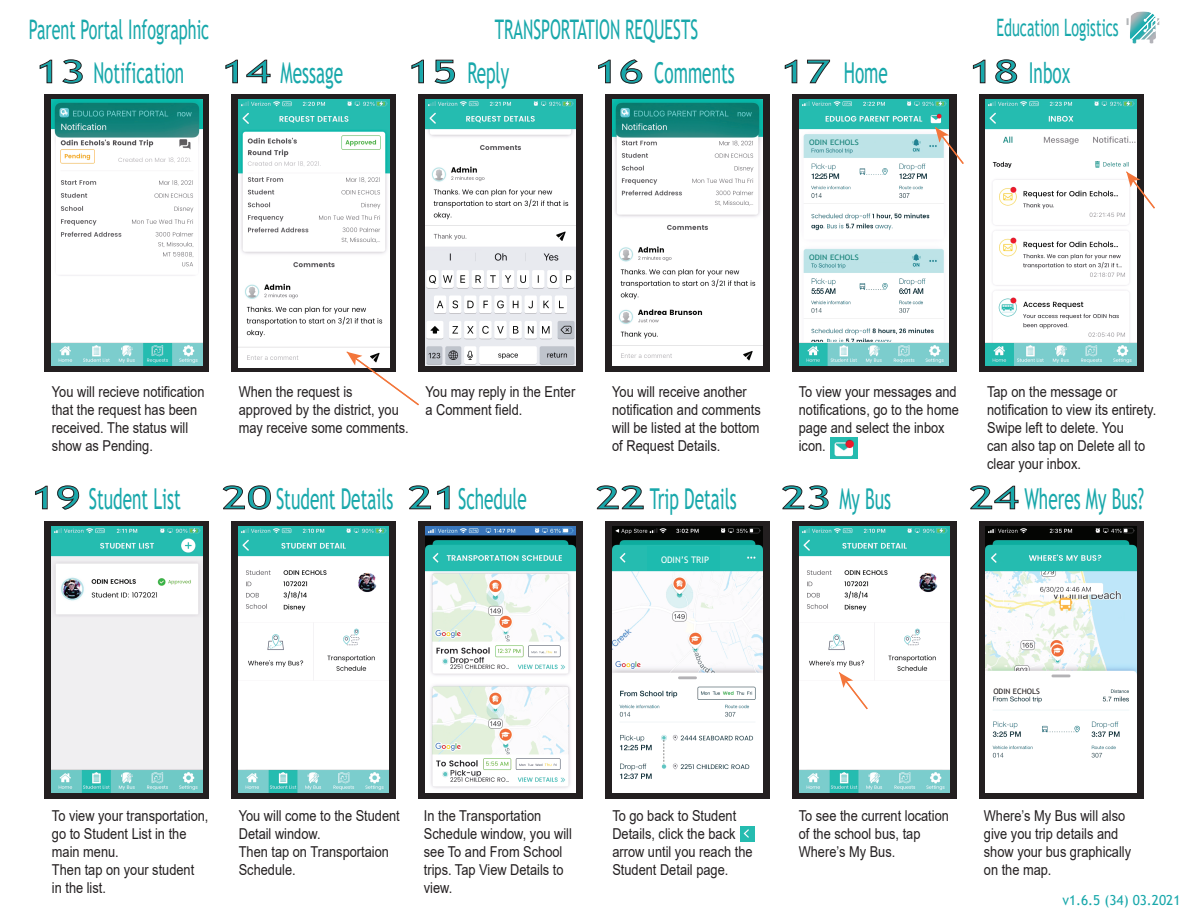
<style>
.page{position:relative;width:1188px;height:918px;background:#fff}
.page>*{position:absolute;margin:0;border:0;box-sizing:border-box;transform-origin:0 0}
.t1{font:28.8px "Trebuchet MS";color:#19a8ab;scale:.6 1}
.t2{font:27px "Trebuchet MS";color:#19a8ab;scale:.6 1}
.t3{font:24px "Trebuchet MS";color:#19a8ab;scale:.6 1}
.t4{font:15px/18px "Arial";color:#231f20;scale:.85 1}
.t5{font:13.8px "Trebuchet MS";color:#19a8ab}
.t6{font:9px "Trebuchet MS";color:#fff}
.t7{font:7.5px "Trebuchet MS";color:#138076;scale:1.1 1}
.t8{font:7.5px "Trebuchet MS";color:#231f20;scale:1.04 1}
.s1{font-size:31.5px}
</style>
<div class="page">
<div style="left:45px;top:94px;width:164px;height:278px;background:#231f20"></div>
<img style="left:1126px;top:12px;width:33px;height:31px">
<svg style="left:39px;top:59px;width:13px;height:25px"></svg>
<svg style="left:62px;top:59px;width:21px;height:25px"></svg>
<svg style="left:596px;top:485px;width:48px;height:25px"></svg>
<svg style="left:408px;top:485px;width:23px;height:25px"></svg>
<svg style="left:437px;top:485px;width:13px;height:25px"></svg>
<svg style="left:598px;top:59px;width:13px;height:25px"></svg>
<svg style="left:620px;top:59px;width:23px;height:25px"></svg>
<svg style="left:411px;top:59px;width:13px;height:25px"></svg>
<svg style="left:434px;top:59px;width:21px;height:25px"></svg>
<svg style="left:225px;top:59px;width:13px;height:25px"></svg>
<svg style="left:246px;top:59px;width:25px;height:25px"></svg>
<svg style="left:222px;top:485px;width:49px;height:25px"></svg>
<svg style="left:35px;top:485px;width:13px;height:25px"></svg>
<svg style="left:57px;top:485px;width:22px;height:25px"></svg>
<svg style="left:785px;top:59px;width:13px;height:25px"></svg>
<svg style="left:807px;top:59px;width:24px;height:25px"></svg>
<svg style="left:973px;top:59px;width:13px;height:25px"></svg>
<svg style="left:995px;top:59px;width:22px;height:25px"></svg>
<svg style="left:782px;top:485px;width:47px;height:25px"></svg>
<svg style="left:970px;top:485px;width:49px;height:25px"></svg>
<div style="left:232px;top:94px;width:164px;height:278px;background:#231f20"></div>
<div style="left:419px;top:94px;width:164px;height:278px;background:#231f20"></div>
<div style="left:605px;top:94px;width:164px;height:278px;background:#231f20"></div>
<div style="left:792px;top:94px;width:164px;height:278px;background:#231f20"></div>
<div style="left:979px;top:94px;width:164px;height:278px;background:#231f20"></div>
<div style="left:45px;top:521px;width:164px;height:278px;background:#231f20"></div>
<div style="left:232px;top:521px;width:164px;height:278px;background:#231f20"></div>
<div style="left:419px;top:521px;width:164px;height:278px;background:#231f20"></div>
<div style="left:605px;top:521px;width:164px;height:278px;background:#231f20"></div>
<div style="left:792px;top:521px;width:164px;height:278px;background:#231f20"></div>
<div style="left:979px;top:521px;width:164px;height:278px;background:#231f20"></div>
<img style="left:740px;top:826px;width:14px;height:16px">
<img style="left:52px;top:100px;width:150px;height:266px">
<img style="left:238px;top:100px;width:151px;height:267px">
<img style="left:426px;top:100px;width:150px;height:266px">
<img style="left:612px;top:100px;width:150px;height:266px">
<img style="left:800px;top:100px;width:148px;height:266px">
<img style="left:831px;top:438px;width:26px;height:21px">
<img style="left:986px;top:100px;width:150px;height:266px">
<img style="left:52px;top:527px;width:150px;height:266px">
<img style="left:426px;top:527px;width:150px;height:266px">
<img style="left:799px;top:526px;width:150px;height:267px">
<div style="left:802px;top:687px;width:144px;height:82px;background:#fff"></div>
<img style="left:239px;top:527px;width:150px;height:266px">
<div style="left:242px;top:684px;width:143px;height:82px;background:#fff"></div>
<img style="left:800px;top:131px;width:148px;height:211px">
<div style="left:804px;top:137px;width:70px;height:10px;background:#bde3e7"></div>
<div style="left:804px;top:252px;width:70px;height:10px;background:#bde3e7"></div>
<img style="left:612px;top:526px;width:150px;height:267px">
<div style="left:648px;top:547px;width:72px;height:24px;background:#1dbbaf"></div>
<svg style="left:347px;top:352px;width:72px;height:54px"></svg>
<svg style="left:1126px;top:172px;width:29px;height:38px"></svg>
<svg style="left:935px;top:127px;width:29px;height:39px"></svg>
<svg style="left:839px;top:672px;width:30px;height:38px"></svg>
<img style="left:986px;top:526px;width:150px;height:267px">
<div style="left:990px;top:686px;width:78px;height:10px;background:#fff"></div>
<h2 class="t2" style="left:29px;top:12px;width:302px">Parent Portal Infographic</h2>
<h3 class="t3" style="left:997px;top:12px;width:205px">Education Logistics</h3>
<h2 class="t2" style="left:495px;top:12px;width:340px">TRANSPORTATION REQUESTS</h2>
<h1 class="t1" style="left:35px;top:54px;width:514px"><span class="s1">13</span> Notification <span class="s1">14</span> Message</h1>
<h1 class="t1" style="left:407px;top:54px;width:171px"><span class="s1">15</span> Reply</h1>
<h1 class="t1" style="left:594px;top:54px;width:236px"><span class="s1">16</span> Comments</h1>
<h1 class="t1" style="left:781px;top:54px;width:180px"><span class="s1">17</span> Home</h1>
<p class="t7" style="left:809px;top:138px;width:46px">ODIN ECHOLS</p>
<p class="t7" style="left:809px;top:253px;width:46px">ODIN ECHOLS</p>
<h1 class="t1" style="left:969px;top:54px;width:171px"><span class="s1">18</span> Inbox</h1>
<p class="t4" style="left:52px;top:383px;width:181px">You will recieve notification that the request has been received. The status will show as Pending.</p>
<h1 class="t1" style="left:31px;top:480px;width:251px"><span class="s1">19</span> Student List</h1>
<p class="t4" style="left:239px;top:383px;width:202px">When the request is approved by the district, you may receive some comments.</p>
<p class="t4" style="left:426px;top:383px;width:178px">You may reply in the Enter a Comment field.</p>
<p class="t4" style="left:987px;top:383px;width:200px">Tap on the message or notification to view its entirety.<br>Swipe left to delete. You<br>can also tap on Delete all to clear your inbox.</p>
<p class="t4" style="left:612px;top:383px;width:176px">You will receive another notification and comments will be listed at the bottom of Request Details.</p>
<p class="t4" style="left:799px;top:383px;width:190px">To view your messages and notifications, go to the home page and select the inbox icon.</p>
<h1 class="t1" style="left:222px;top:480px;width:287px"><span class="s1">20</span>Student Details</h1>
<h1 class="t1" style="left:408px;top:480px;width:200px"><span class="s1">21</span>Schedule</h1>
<h1 class="t1" style="left:596px;top:480px;width:237px"><span class="s1">22</span>Trip Details</h1>
<p class="t6" style="left:661px;top:554px;width:50px">ODIN’S TRIP</p>
<h1 class="t1" style="left:781px;top:480px;width:185px"><span class="s1">23</span> My Bus</h1>
<h1 class="t1" style="left:969px;top:480px;width:293px"><span class="s1">24</span> Wheres My Bus?</h1>
<p class="t8" style="left:993px;top:686px;width:46px">ODIN ECHOLS</p>
<p class="t4" style="left:52px;top:807px;width:186px">To view your transportation, go to Student List in the main menu.<br>Then tap on your student<br>in the list.</p>
<p class="t4" style="left:239px;top:807px;width:191px">You will come to the Student<br>Detail window.<br>Then tap on Transportaion<br>Schedule.</p>
<p class="t4" style="left:424px;top:807px;width:176px">In the Transportation<br>Schedule window, you will see To and From School trips. Tap View Details to view.</p>
<p class="t4" style="left:612px;top:807px;width:166px">To go back to Student<br>Details, click the back arrow until you reach the<br>Student Detail page.</p>
<p class="t4" style="left:799px;top:807px;width:178px">To see the current location of the school bus, tap<br>Where’s My Bus.</p>
<p class="t4" style="left:984px;top:807px;width:175px">Where’s My Bus will also give you trip details and show your bus graphically on the map.</p>
<p class="t5" style="left:1062px;top:891px;width:120px">v1.6.5 (34) 03.2021</p>
</div>
